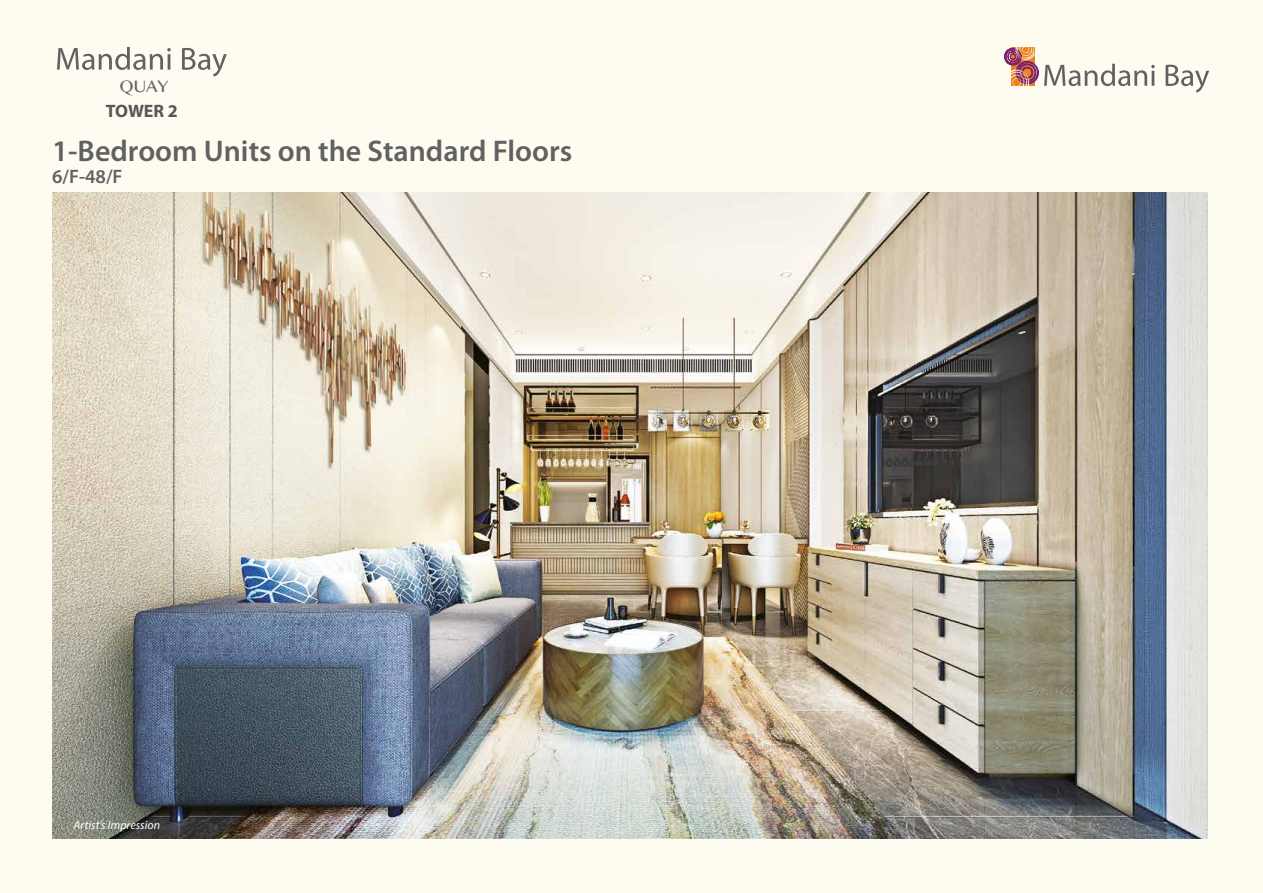
<style>
.page{position:relative;width:1263px;height:893px;background:#fefbf0}
.page>*{position:absolute;margin:0;border:0;box-sizing:border-box;transform-origin:0 0}
.t1{font:600 30px "Myriad Pro";color:#616161}
.t2{font:600 19.5px "Myriad Pro";color:#616161}
.t3{font:18.6px "Kannada MN";color:#616261}
.t4{font:700 18px "Myriad Pro";letter-spacing:-.005em;color:#575756}
.t5{font:italic 12px "Myriad Pro";color:#fff}
</style>
<div class="page">
<img style="left:52px;top:193px;width:1156px;height:646px">
<svg style="left:1165px;top:65px;width:44px;height:28px"></svg>
<svg style="left:1004px;top:47px;width:151px;height:40px"></svg>
<svg style="left:57px;top:47px;width:114px;height:23px"></svg>
<svg style="left:182px;top:48px;width:45px;height:29px"></svg>
<p class="t3" style="left:119px;top:75px;width:51px">QUAY</p>
<p class="t4" style="left:106px;top:99px;width:74px">TOWER 2</p>
<p class="t1" style="left:52px;top:134px;width:522px">1-Bedroom Units on the Standard Floors</p>
<p class="t2" style="left:52px;top:166px;width:72px">6/F-48/F</p>
<p class="t5" style="left:74px;top:818px;width:88px">Artist’s Impression</p>
</div>
